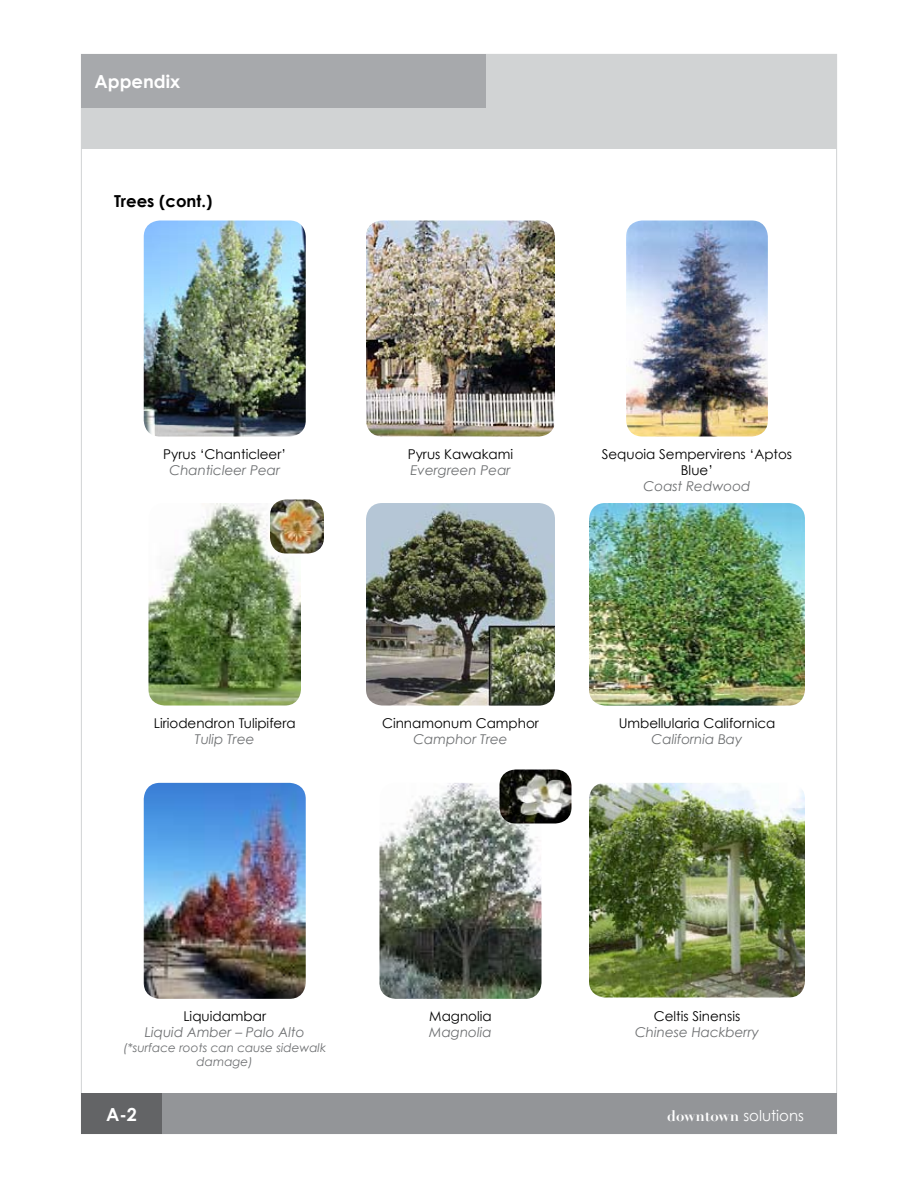
<style>
.page{position:relative;width:918px;height:1188px;background:#fff}
.page>*{position:absolute;margin:0;border:0;box-sizing:border-box;transform-origin:0 0}
.t1{font:700 18px "Century Gothic";color:#fff}
.t2{font:700 16.5px "Century Gothic";color:#000}
.t3{font:15px "Century Gothic";color:#fff}
.t4{font:13.5px/16.2px "Century Gothic";color:#000;text-align:center}
.t5{font:italic 13.5px "Century Gothic";color:#6d6f71}
.t6{font:italic 12px/14.4px "Century Gothic";color:#6d6f71;text-align:center}
.s1{font-family:"Didot";font-weight:700}
</style>
<div class="page">
<div style="left:81px;top:54px;width:756px;height:94px;background:#d1d3d4"></div>
<div style="left:81px;top:1094px;width:81px;height:40px;background:#636466"></div>
<div style="left:162px;top:1094px;width:675px;height:40px;background:#939598"></div>
<div style="left:81px;top:54px;width:405px;height:54px;background:#a7a9ac"></div>
<img style="left:144px;top:220px;width:162px;height:216px;border-radius:16px">
<img style="left:366px;top:220px;width:189px;height:216px;border-radius:16px">
<img style="left:626px;top:220px;width:142px;height:216px;border-radius:16px">
<img style="left:148px;top:503px;width:152px;height:203px;border-radius:16px">
<img style="left:366px;top:503px;width:189px;height:203px;border-radius:16px">
<img style="left:589px;top:503px;width:216px;height:203px;border-radius:16px">
<img style="left:144px;top:783px;width:162px;height:216px;border-radius:16px">
<img style="left:380px;top:783px;width:162px;height:216px;border-radius:16px">
<img style="left:589px;top:783px;width:216px;height:215px;border-radius:16px">
<img style="left:270px;top:500px;width:54px;height:54px;border-radius:16px">
<img style="left:500px;top:770px;width:72px;height:54px;border-radius:16px">
<h1 class="t1" style="left:94px;top:70px;width:87px">Appendix</h1>
<p class="t2" style="left:114px;top:191px;width:100px">Trees (cont.)</p>
<p class="t4" style="left:163px;top:445px;width:124px">Pyrus ‘Chanticleer’</p>
<p class="t5" style="left:169px;top:462px;width:112px">Chanticleer Pear</p>
<p class="t4" style="left:408px;top:445px;width:107px">Pyrus Kawakami</p>
<p class="t5" style="left:410px;top:462px;width:102px">Evergreen Pear</p>
<p class="t4" style="left:602px;top:445px;width:192px">Sequoia Sempervirens ‘Aptos<br>Blue’</p>
<p class="t5" style="left:644px;top:478px;width:108px">Coast Redwood</p>
<p class="t4" style="left:154px;top:714px;width:143px">Liriodendron Tulipifera</p>
<p class="t5" style="left:195px;top:731px;width:61px">Tulip Tree</p>
<p class="t4" style="left:382px;top:714px;width:158px">Cinnamonum Camphor</p>
<p class="t5" style="left:413px;top:731px;width:96px">Camphor Tree</p>
<p class="t4" style="left:619px;top:714px;width:158px">Umbellularia Californica</p>
<p class="t5" style="left:652px;top:731px;width:92px">California Bay</p>
<p class="t4" style="left:183px;top:1008px;width:84px">Liquidambar</p>
<p class="t5" style="left:145px;top:1024px;width:161px">Liquid Amber – Palo Alto</p>
<p class="t6" style="left:123px;top:1040px;width:204px">(*surface roots can cause sidewalk damage)</p>
<p class="t4" style="left:429px;top:1008px;width:64px">Magnolia</p>
<p class="t5" style="left:429px;top:1024px;width:64px">Magnolia</p>
<p class="t4" style="left:654px;top:1008px;width:88px">Celtis Sinensis</p>
<p class="t5" style="left:635px;top:1024px;width:125px">Chinese Hackberry</p>
<h1 class="t1" style="left:106px;top:1103px;width:32px">A-2</h1>
<p class="t3" style="left:667px;top:1106px;width:138px"><span class="s1">downtown</span> solutions</p>
</div>
